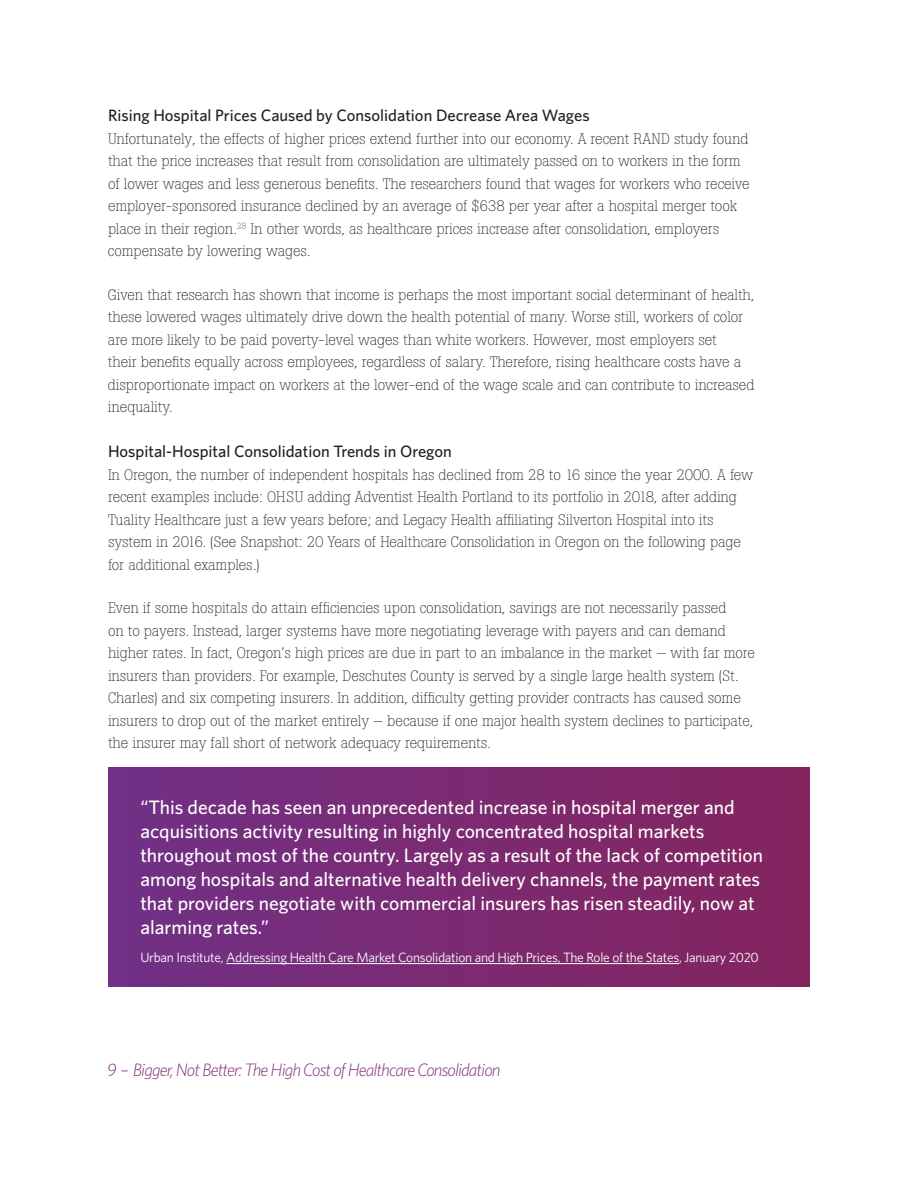
<style>
.page{position:relative;width:918px;height:1188px;background:#fff}
.page>*{position:absolute;margin:0;border:0;box-sizing:border-box;transform-origin:0 0}
.t1{font:500 19.5px/24px "Whitney";color:#fff}
.t2{font:italic 300 18px "Whitney";letter-spacing:-.05em;color:#833376}
.t3{font:500 16.5px "Whitney";color:#231f20}
.t4{font:300 15px/22.5px "Boton";letter-spacing:-.01em;color:#231f20}
.t5{font:13.5px "Whitney";letter-spacing:-.02em;color:#fff}
</style>
<div class="page">
<div style="left:108px;top:767px;width:702px;height:220px;background:linear-gradient(to right,#713186,#84245e)"></div>
<hr style="left:226px;top:963px;width:453px;height:1px;background:#fff">
<p class="t3" style="left:108px;top:105px;width:483px">Rising Hospital Prices Caused by Consolidation Decrease Area Wages</p>
<p class="t4" style="left:108px;top:127px;width:643px">Unfortunately, the effects of higher prices extend further into our economy. A recent RAND study found that the price increases that result from consolidation are ultimately passed on to workers in the form of lower wages and less generous benefits. The researchers found that wages for workers who receive employer-sponsored insurance declined by an average of $638 per year after a hospital merger took place in their region.<sup>28</sup> In other words, as healthcare prices increase after consolidation, employers compensate by lowering wages.</p>
<p class="t4" style="left:108px;top:283px;width:648px">Given that research has shown that income is perhaps the most important social determinant of health, these lowered wages ultimately drive down the health potential of many. Worse still, workers of color are more likely to be paid poverty-level wages than white workers. However, most employers set<br>their benefits equally across employees, regardless of salary. Therefore, rising healthcare costs have a disproportionate impact on workers at the lower-end of the wage scale and can contribute to increased inequality.</p>
<p class="t3" style="left:108px;top:441px;width:345px">Hospital-Hospital Consolidation Trends in Oregon</p>
<p class="t4" style="left:108px;top:463px;width:647px">In Oregon, the number of independent hospitals has declined from 28 to 16 since the year 2000. A few recent examples include: OHSU adding Adventist Health Portland to its portfolio in 2018, after adding Tuality Healthcare just a few years before; and Legacy Health affiliating Silverton Hospital into its system in 2016. (See Snapshot: 20 Years of Healthcare Consolidation in Oregon on the following page for additional examples.)</p>
<p class="t4" style="left:108px;top:597px;width:649px">Even if some hospitals do attain efficiencies upon consolidation, savings are not necessarily passed<br>on to payers. Instead, larger systems have more negotiating leverage with payers and can demand higher rates. In fact, Oregon’s high prices are due in part to an imbalance in the market — with far more insurers than providers. For example, Deschutes County is served by a single large health system (St.<br>Charles) and six competing insurers. In addition, difficulty getting provider contracts has caused some insurers to drop out of the market entirely — because if one major health system declines to participate, the insurer may fall short of network adequacy requirements.</p>
<p class="t1" style="left:140px;top:795px;width:624px">“This decade has seen an unprecedented increase in hospital merger and acquisitions activity resulting in highly concentrated hospital markets throughout most of the country. Largely as a result of the lack of competition among hospitals and alternative health delivery channels, the payment rates that providers negotiate with commercial insurers has risen steadily, now at alarming rates.”</p>
<p class="t5" style="left:140px;top:949px;width:620px">Urban Institute, Addressing Health Care Market Consolidation and High Prices, The Role of the States, January 2020</p>
<p class="t2" style="left:107px;top:1058px;width:395px">9 – Bigger, Not Better: The High Cost of Healthcare Consolidation</p>
</div>
